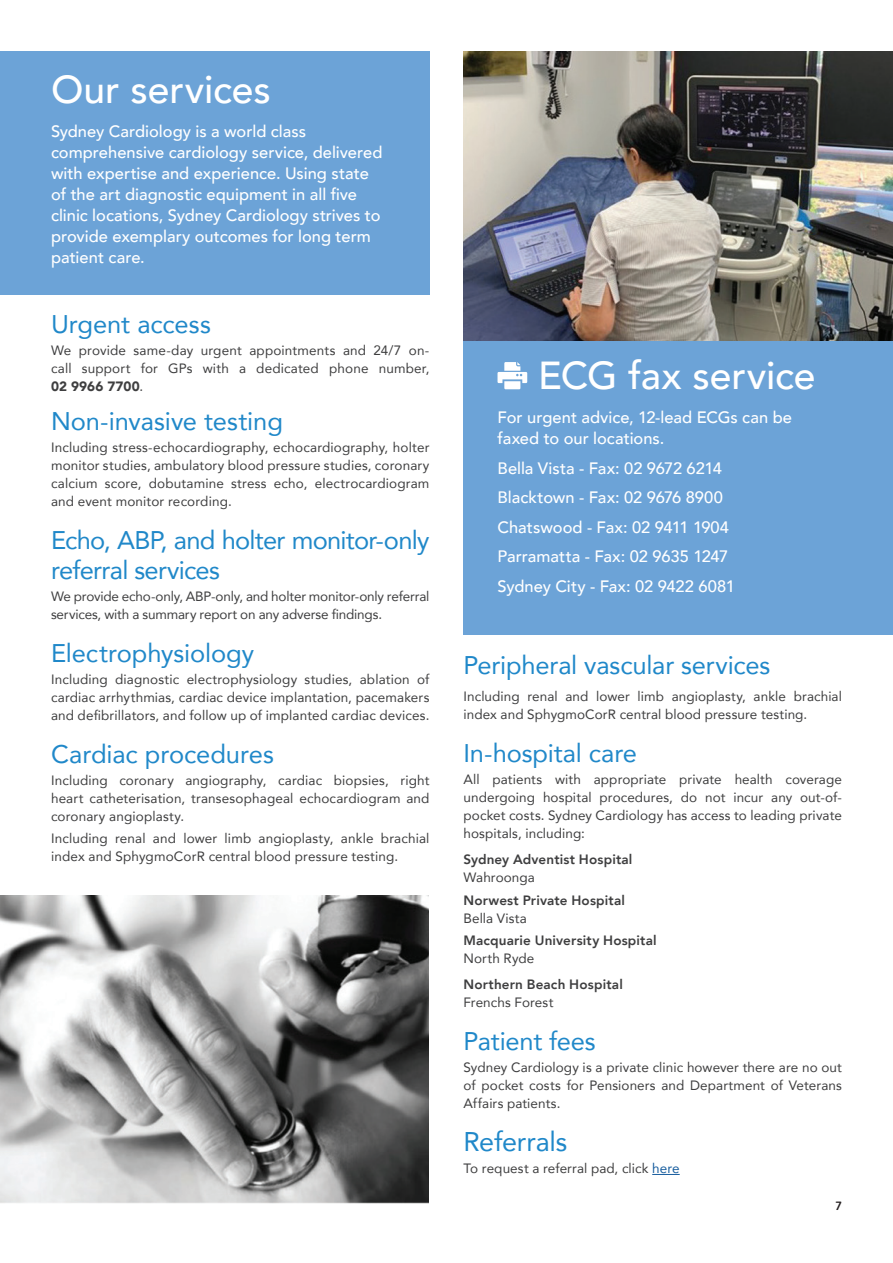
<style>
.page{position:relative;width:893px;height:1263px;background:#fff}
.page>*{position:absolute;margin:0;border:0;box-sizing:border-box;transform-origin:0 0}
.t1{font:500 39px "Avenir";letter-spacing:-.005em;color:#fff}
.t2{font:27px "Avenir";letter-spacing:-.01em;color:#2088c9}
.t3{font:25.5px "Avenir";letter-spacing:-.01em;color:#2088c9}
.t4{font:25.5px/30px "Avenir";letter-spacing:-.03em;color:#2088c9}
.t5{font:500 16.5px/21px "Avenir";color:#fff}
.t6{font:13.5px/18px "Avenir";letter-spacing:.01em;color:#3e3e3f;text-align:justify}
.t7{font:13.5px/18px "Avenir";letter-spacing:-.015em;color:#3e3e3f}
.t8{font:800 13.5px "Avenir";letter-spacing:.01em;color:#3e3e3f}
.t9{font:600 12px "Asap";color:#231f20}
.s1{font-weight:900}
.s2{color:#175d9e}
</style>
<div class="page">
<div style="left:0;top:51px;width:429px;height:243px;background:#6ca3d7"></div>
<img style="left:0;top:895px;width:428px;height:308px">
<svg style="left:652px;top:1174px;width:28px;height:1px"></svg>
<div style="left:463px;top:338px;width:430px;height:296px;background:#6ca3d7"></div>
<svg style="left:497px;top:362px;width:30px;height:27px"></svg>
<img style="left:463px;top:51px;width:430px;height:289px">
<h1 class="t1" style="left:51px;top:55px;width:221px">Our services</h1>
<p class="t5" style="left:51px;top:119px;width:333px">Sydney Cardiology is a world class comprehensive cardiology service, delivered with expertise and experience. Using state of the art diagnostic equipment in all five clinic locations, Sydney Cardiology strives to provide exemplary outcomes for long term patient care.</p>
<h3 class="t3" style="left:51px;top:304px;width:161px">Urgent access</h3>
<p class="t6" style="left:51px;top:341px;width:380px">We provide same-day urgent appointments and 24/7 on&shy;call support for GPs with a dedicated phone number, <span class="s1">02 9966 7700</span>.</p>
<h3 class="t3" style="left:51px;top:400px;width:233px">Non-invasive testing</h3>
<p class="t6" style="left:51px;top:438px;width:380px">Including stress-echocardiography, echocardiography, holter monitor studies, ambulatory blood pressure studies, coronary calcium score, dobutamine stress echo, electrocardiogram and event monitor recording.</p>
<h3 class="t4" style="left:51px;top:524px;width:380px">Echo, ABP, and holter monitor-only referral services</h3>
<p class="t7" style="left:51px;top:587px;width:380px">We provide echo-only, ABP-only, and holter monitor-only referral services, with a summary report on any adverse findings.</p>
<h3 class="t3" style="left:51px;top:632px;width:205px">Electrophysiology</h3>
<p class="t6" style="left:51px;top:670px;width:380px">Including diagnostic electrophysiology studies, ablation of cardiac arrhythmias, cardiac device implantation, pacemakers and defibrillators, and follow up of implanted cardiac devices.</p>
<h3 class="t3" style="left:51px;top:733px;width:224px">Cardiac procedures</h3>
<p class="t6" style="left:51px;top:771px;width:380px">Including coronary angiography, cardiac biopsies, right heart catheterisation, transesophageal echocardiogram and coronary angioplasty.</p>
<p class="t6" style="left:51px;top:829px;width:380px">Including renal and lower limb angioplasty, ankle brachial index and SphygmoCorR central blood pressure testing.</p>
<h1 class="t1" style="left:538px;top:342px;width:279px">ECG fax service</h1>
<p class="t5" style="left:497px;top:406px;width:296px">For urgent advice, 12-lead ECGs can be faxed to our locations.</p>
<p class="t5" style="left:497px;top:452px;width:239px;line-height:29.5px">Bella Vista - Fax: 02 9672 6214<br>Blacktown - Fax: 02 9676 8900<br>Chatswood - Fax: 02 9411 1904<br>Parramatta - Fax: 02 9635 1247<br>Sydney City - Fax: 02 9422 6081</p>
<h3 class="t3" style="left:463px;top:645px;width:308px">Peripheral vascular services</h3>
<p class="t6" style="left:463px;top:687px;width:380px">Including renal and lower limb angioplasty, ankle brachial index and SphygmoCorR central blood pressure testing.</p>
<h3 class="t3" style="left:463px;top:732px;width:175px">In-hospital care</h3>
<p class="t6" style="left:463px;top:770px;width:380px">All patients with appropriate private health coverage undergoing hospital procedures, do not incur any out-of&shy;pocket costs. Sydney Cardiology has access to leading private hospitals, including:</p>
<p class="t8" style="left:463px;top:849px;width:170px">Sydney Adventist Hospital</p>
<p class="t6" style="left:463px;top:868px;width:73px">Wahroonga</p>
<p class="t8" style="left:463px;top:889px;width:163px">Norwest Private Hospital</p>
<p class="t6" style="left:463px;top:908px;width:65px">Bella Vista</p>
<p class="t8" style="left:463px;top:930px;width:195px">Macquarie University Hospital</p>
<p class="t6" style="left:463px;top:949px;width:72px">North Ryde</p>
<p class="t8" style="left:463px;top:974px;width:161px">Northern Beach Hospital</p>
<p class="t6" style="left:463px;top:993px;width:91px">Frenchs Forest</p>
<h3 class="t3" style="left:463px;top:1021px;width:134px">Patient fees</h3>
<p class="t6" style="left:463px;top:1058px;width:380px">Sydney Cardiology is a private clinic however there are no out of pocket costs for Pensioners and Department of Veterans Affairs patients.</p>
<h2 class="t2" style="left:463px;top:1120px;width:105px">Referrals</h2>
<p class="t6" style="left:463px;top:1159px;width:218px">To request a referral pad, click <span class="s2">here</span></p>
<p class="t9" style="left:835px;top:1197px;width:8px">7</p>
</div>
